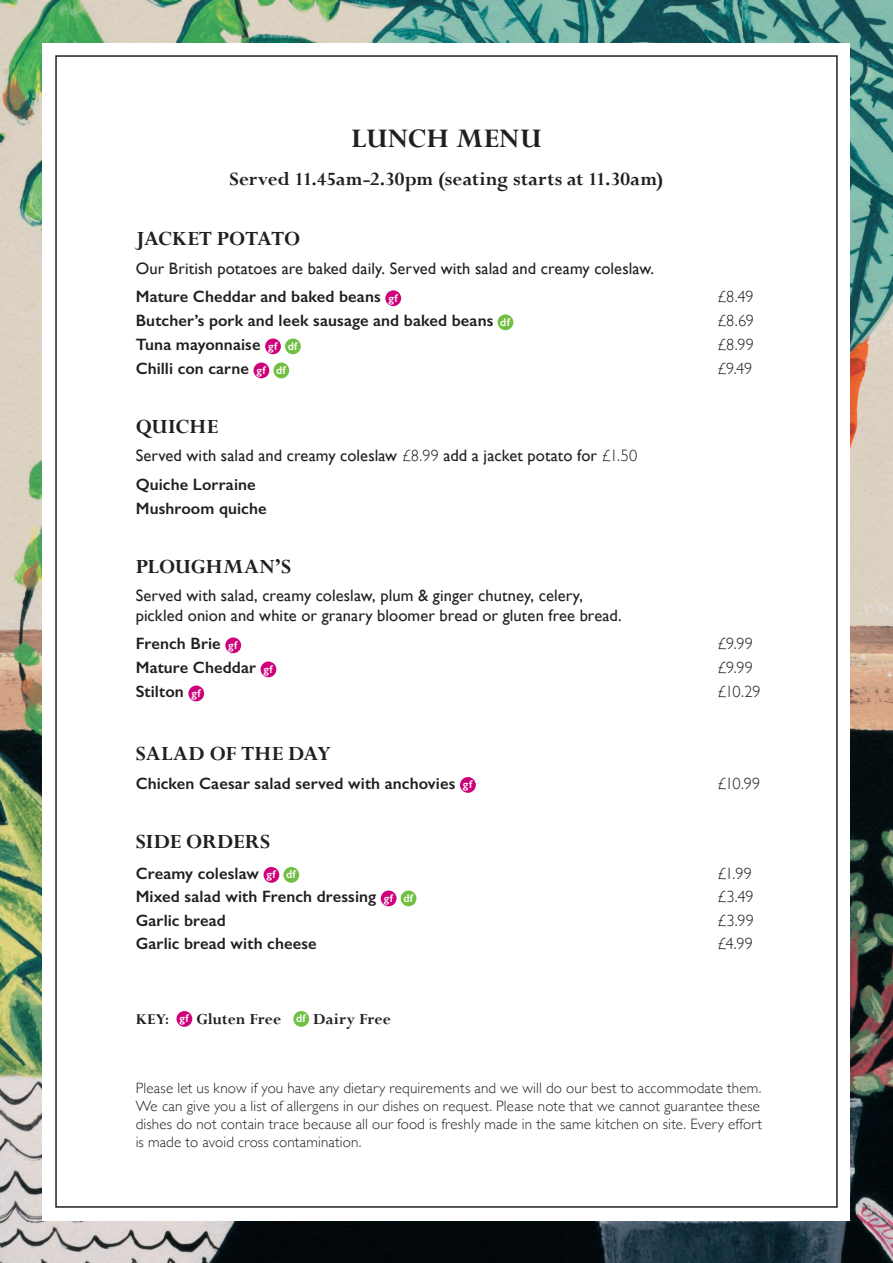
<style>
.page{position:relative;width:893px;height:1263px;background:#fff}
.page>*{position:absolute;margin:0;border:0;box-sizing:border-box;transform-origin:0 0}
.t1{font:700 30px "Perpetua";letter-spacing:.015em;color:#231f20}
.t2{font:700 22.5px "Perpetua";color:#231f20}
.t3{font:700 21px "Perpetua";letter-spacing:.005em;color:#231f20}
.t4{font:700 17.25px "Perpetua";letter-spacing:.005em;color:#231f20}
.t5{font:600 16.5px "Gill Sans";letter-spacing:.005em;color:#231f20}
.t6{font:16.5px/19.8px "Gill Sans";letter-spacing:.005em;color:#231f20}
.t7{font:300 16.5px "Gill Sans";color:#231f20}
.t8{font:300 15px/18px "Gill Sans";letter-spacing:.01em;color:#231f20}
.t9{font:700 13.5px "Perpetua Titling";color:#231f20}
.t10{font:600 11.25px "Gill Sans";letter-spacing:.045em;color:#fff}
.s1{font-weight:300}
</style>
<div class="page">
<img style="left:0;top:0;width:893px;height:1263px">
<div style="left:43px;top:43px;width:807px;height:1177px;background:#fff"></div>
<div style="left:385px;top:290px;width:16px;height:16px;background:#ce017a;border-radius:50%"></div>
<div style="left:498px;top:314px;width:15px;height:16px;background:#71bf44;border-radius:50%"></div>
<div style="left:265px;top:338px;width:16px;height:16px;background:#ce017a;border-radius:50%"></div>
<div style="left:285px;top:338px;width:16px;height:16px;background:#71bf44;border-radius:50%"></div>
<div style="left:253px;top:363px;width:16px;height:15px;background:#ce017a;border-radius:50%"></div>
<div style="left:273px;top:363px;width:16px;height:15px;background:#71bf44;border-radius:50%"></div>
<div style="left:225px;top:637px;width:16px;height:16px;background:#ce017a;border-radius:50%"></div>
<div style="left:261px;top:661px;width:15px;height:16px;background:#ce017a;border-radius:50%"></div>
<div style="left:188px;top:685px;width:16px;height:16px;background:#ce017a;border-radius:50%"></div>
<div style="left:460px;top:777px;width:16px;height:16px;background:#ce017a;border-radius:50%"></div>
<div style="left:263px;top:867px;width:16px;height:16px;background:#ce017a;border-radius:50%"></div>
<div style="left:283px;top:867px;width:16px;height:16px;background:#71bf44;border-radius:50%"></div>
<div style="left:381px;top:890px;width:16px;height:16px;background:#ce017a;border-radius:50%"></div>
<div style="left:401px;top:890px;width:15px;height:16px;background:#71bf44;border-radius:50%"></div>
<div style="left:176px;top:1011px;width:16px;height:16px;background:#ce017a;border-radius:50%"></div>
<div style="left:293px;top:1011px;width:16px;height:16px;background:#71bf44;border-radius:50%"></div>
<p class="t1" style="left:351px;top:119px;width:192px">LUNCH MENU</p>
<p class="t3" style="left:229px;top:165px;width:436px">Served 11.45am-2.30pm (seating starts at 11.30am)</p>
<p class="t2" style="left:136px;top:225px;width:166px">JACKET POTATO</p>
<p class="t6" style="left:136px;top:258px;width:520px">Our British potatoes are baked daily. Served with salad and creamy coleslaw.</p>
<p class="t5" style="left:136px;top:287px;width:247px">Mature Cheddar and baked beans</p>
<p class="t10" style="left:388px;top:291px;width:11px">gf</p>
<p class="t7" style="left:717px;top:284px;width:38px">£8.49</p>
<p class="t5" style="left:136px;top:311px;width:359px">Butcher’s pork and leek sausage and baked beans</p>
<p class="t10" style="left:500px;top:315px;width:11px">df</p>
<p class="t7" style="left:717px;top:308px;width:39px">£8.69</p>
<p class="t5" style="left:136px;top:335px;width:126px">Tuna mayonnaise</p>
<p class="t10" style="left:268px;top:339px;width:11px">gf</p>
<p class="t10" style="left:288px;top:339px;width:11px">df</p>
<p class="t7" style="left:717px;top:332px;width:39px">£8.99</p>
<p class="t5" style="left:136px;top:359px;width:115px">Chilli con carne</p>
<p class="t10" style="left:256px;top:363px;width:11px">gf</p>
<p class="t10" style="left:276px;top:363px;width:11px">df</p>
<p class="t7" style="left:717px;top:356px;width:37px">£9.49</p>
<p class="t2" style="left:136px;top:412px;width:84px">QUICHE</p>
<p class="t6" style="left:136px;top:446px;width:503px">Served with salad and creamy coleslaw <span class="s1">£8.99</span> add a jacket potato for <span class="s1">£1.50</span></p>
<p class="t5" style="left:136px;top:474px;width:121px">Quiche Lorraine</p>
<p class="t5" style="left:136px;top:498px;width:132px">Mushroom quiche</p>
<p class="t2" style="left:136px;top:552px;width:157px">PLOUGHMAN’S</p>
<p class="t6" style="left:136px;top:585px;width:488px">Served with salad, creamy coleslaw, plum &amp; ginger chutney, celery, pickled onion and white or granary bloomer bread or gluten free bread.</p>
<p class="t5" style="left:136px;top:634px;width:87px">French Brie</p>
<p class="t10" style="left:228px;top:638px;width:11px">gf</p>
<p class="t7" style="left:717px;top:631px;width:37px">£9.99</p>
<p class="t5" style="left:136px;top:658px;width:122px">Mature Cheddar</p>
<p class="t10" style="left:263px;top:662px;width:11px">gf</p>
<p class="t7" style="left:717px;top:655px;width:37px">£9.99</p>
<p class="t5" style="left:136px;top:682px;width:50px">Stilton</p>
<p class="t10" style="left:191px;top:686px;width:11px">gf</p>
<p class="t7" style="left:717px;top:679px;width:45px">£10.29</p>
<p class="t2" style="left:136px;top:740px;width:197px">SALAD OF THE DAY</p>
<p class="t5" style="left:136px;top:773px;width:321px">Chicken Caesar salad served with anchovies</p>
<p class="t10" style="left:463px;top:778px;width:11px">gf</p>
<p class="t7" style="left:717px;top:770px;width:45px">£10.99</p>
<p class="t2" style="left:136px;top:827px;width:136px">SIDE ORDERS</p>
<p class="t5" style="left:136px;top:863px;width:125px">Creamy coleslaw</p>
<p class="t10" style="left:266px;top:867px;width:11px">gf</p>
<p class="t10" style="left:286px;top:867px;width:11px">df</p>
<p class="t7" style="left:717px;top:860px;width:36px">£1.99</p>
<p class="t5" style="left:136px;top:887px;width:242px">Mixed salad with French dressing</p>
<p class="t10" style="left:384px;top:891px;width:11px">gf</p>
<p class="t10" style="left:403px;top:891px;width:11px">df</p>
<p class="t7" style="left:717px;top:884px;width:38px">£3.49</p>
<p class="t5" style="left:136px;top:910px;width:92px">Garlic bread</p>
<p class="t7" style="left:717px;top:907px;width:39px">£3.99</p>
<p class="t5" style="left:136px;top:934px;width:182px">Garlic bread with cheese</p>
<p class="t7" style="left:717px;top:931px;width:38px">£4.99</p>
<p class="t9" style="left:136px;top:1011px;width:34px">KEY:</p>
<p class="t10" style="left:179px;top:1011px;width:11px">gf</p>
<p class="t4" style="left:196px;top:1008px;width:86px">Gluten Free</p>
<p class="t10" style="left:296px;top:1011px;width:11px">df</p>
<p class="t4" style="left:313px;top:1008px;width:79px">Dairy Free</p>
<p class="t8" style="left:136px;top:1078px;width:628px">Please let us know if you have any dietary requirements and we will do our best to accommodate them.<br>We can give you a list of allergens in our dishes on request. Please note that we cannot guarantee these dishes do not contain trace because all our food is freshly made in the same kitchen on site. Every effort is made to avoid cross contamination.</p>
</div>
